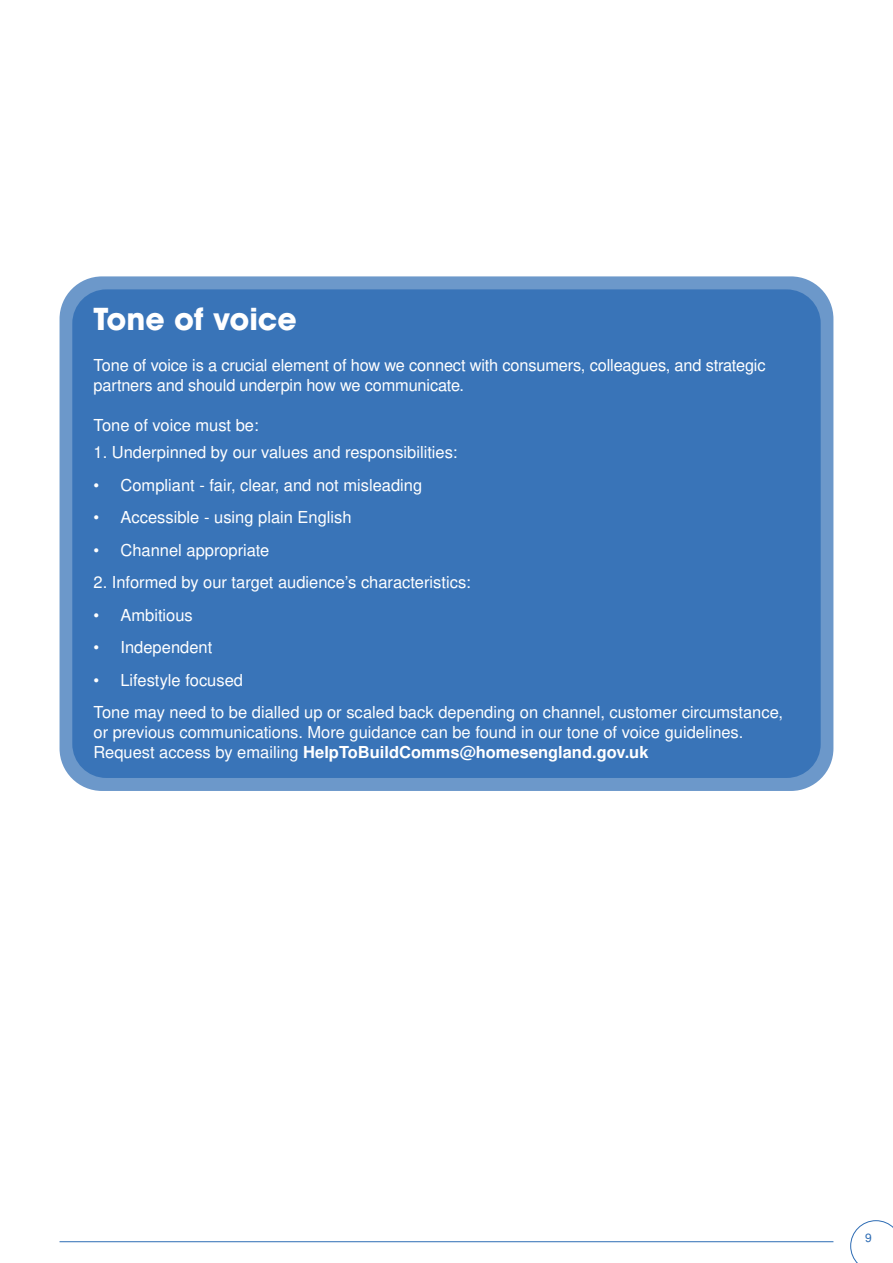
<style>
.page{position:relative;width:893px;height:1263px;background:#fff}
.page>*{position:absolute;margin:0;border:0;box-sizing:border-box;transform-origin:0 0}
.t1{font:700 30px "ITC Avant Garde Std";color:#fff}
.t2{font:16.5px/19.8px "Nimbus San L";color:#fff}
.t3{font:12px "Nimbus San L";color:#2d6cb4}
.s1{font-weight:700}
</style>
<div class="page">
<hr style="left:60px;top:1241px;width:773px;height:1px;background:#2d6cb4">
<div style="left:60px;top:276px;width:773px;height:515px;background:#6c98ca;border-radius:43px"></div>
<div style="left:72px;top:289px;width:749px;height:489px;background:#3974b8;border-radius:34px"></div>
<svg style="left:850px;top:1220px;width:43px;height:43px"></svg>
<h1 class="t1" style="left:94px;top:300px;width:205px">Tone of voice</h1>
<p class="t2" style="left:94px;top:355px;width:673px">Tone of voice is a crucial element of how we connect with consumers, colleagues, and strategic partners and should underpin how we communicate.</p>
<p class="t2" style="left:94px;top:415px;width:167px">Tone of voice must be:</p>
<p class="t2" style="left:94px;top:442px;width:365px">1. Underpinned by our values and responsibilities:</p>
<p class="t2" style="left:94px;top:474px;width:330px">• Compliant - fair, clear, and not misleading</p>
<p class="t2" style="left:94px;top:507px;width:260px">• Accessible - using plain English</p>
<p class="t2" style="left:94px;top:539px;width:177px">• Channel appropriate</p>
<p class="t2" style="left:94px;top:572px;width:379px">2. Informed by our target audience’s characteristics:</p>
<p class="t2" style="left:94px;top:604px;width:101px">• Ambitious</p>
<p class="t2" style="left:94px;top:637px;width:120px">• Independent</p>
<p class="t2" style="left:94px;top:663px;width:691px;line-height:32.5px">• Lifestyle focused<br>Tone may need to be dialled up or scaled back depending on channel, customer circumstance,</p>
<p class="t2" style="left:94px;top:722px;width:651px">or previous communications. More guidance can be found in our tone of voice guidelines.<br>Request access by emailing <span class="s1">HelpToBuildComms@homesengland.gov.uk</span></p>
<p class="t3" style="left:865px;top:1229px;width:8px">9</p>
</div>
